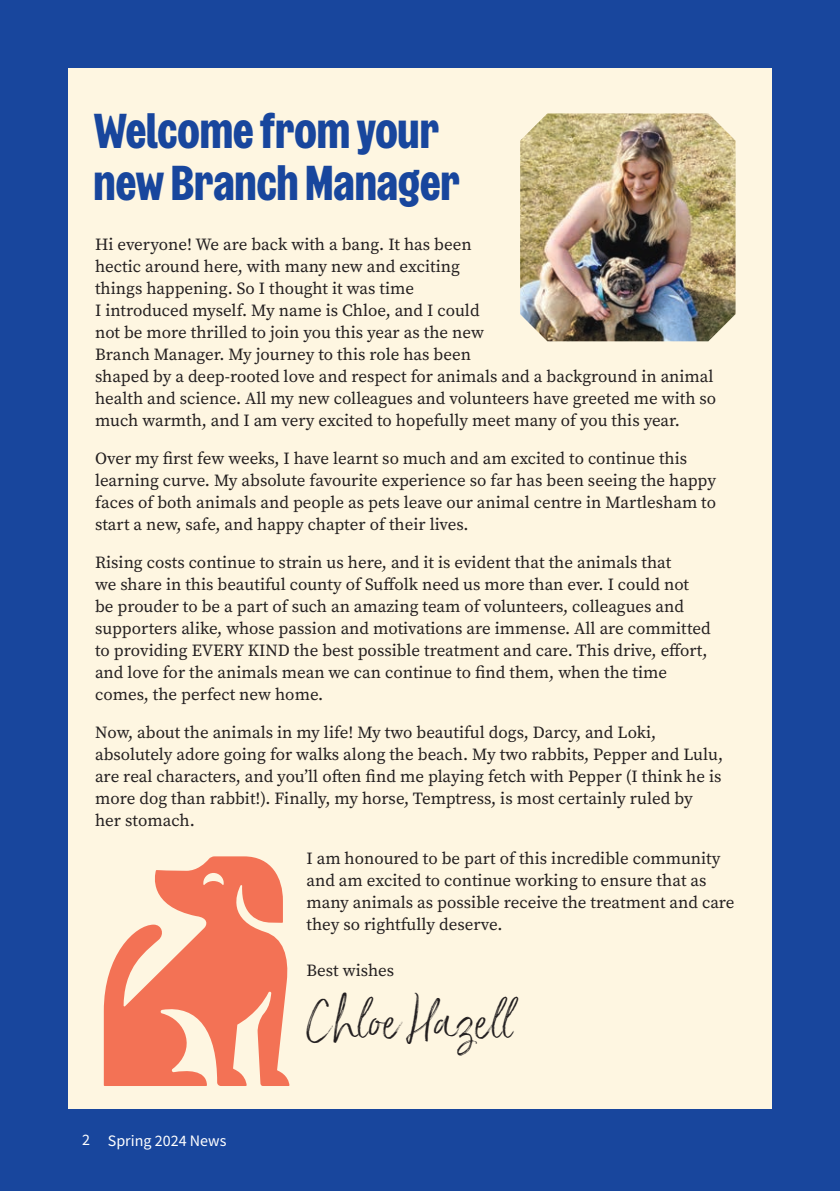
<style>
.page{position:relative;width:840px;height:1191px;background:#fff}
.page>*{position:absolute;margin:0;border:0;box-sizing:border-box;transform-origin:0 0}
.t1{font:700 48.8px/52px "Wilberforce Sans";color:#18469d}
.t2{font:48px "Saturday Script Alt 1";color:#231f20}
.t3{font:17px/22px "Source Serif Variable";color:#231f20}
.t4{font:16px "Source Sans Pro";color:#fff}
</style>
<div class="page">
<div style="left:0;top:0;width:839px;height:1191px;background:#18469d"></div>
<div style="left:68px;top:68px;width:703px;height:1040px;background:#fef6e1"></div>
<svg style="left:104px;top:856px;width:185px;height:230px;fill:#f37255"></svg>
<img style="left:520px;top:113px;width:215px;height:228px">
<h1 class="t1" style="left:94px;top:107px;width:368px">Welcome from your new Branch Manager</h1>
<p class="t3" style="left:95px;top:233px;width:622px">Hi everyone! We are back with a bang. It has been<br>hectic around here, with many new and exciting<br>things happening. So I thought it was time<br>I introduced myself. My name is Chloe, and I could<br>not be more thrilled to join you this year as the new<br>Branch Manager. My journey to this role has been<br>shaped by a deep-rooted love and respect for animals and a background in animal health and science. All my new colleagues and volunteers have greeted me with so much warmth, and I am very excited to hopefully meet many of you this year.</p>
<p class="t3" style="left:95px;top:447px;width:622px">Over my first few weeks, I have learnt so much and am excited to continue this learning curve. My absolute favourite experience so far has been seeing the happy faces of both animals and people as pets leave our animal centre in Martlesham to start a new, safe, and happy chapter of their lives.</p>
<p class="t3" style="left:95px;top:551px;width:617px">Rising costs continue to strain us here, and it is evident that the animals that<br>we share in this beautiful county of Suffolk need us more than ever. I could not be prouder to be a part of such an amazing team of volunteers, colleagues and supporters alike, whose passion and motivations are immense. All are committed to providing EVERY KIND the best possible treatment and care. This drive, effort, and love for the animals mean we can continue to find them, when the time comes, the perfect new home.</p>
<p class="t3" style="left:95px;top:721px;width:629px">Now, about the animals in my life! My two beautiful dogs, Darcy, and Loki, absolutely adore going for walks along the beach. My two rabbits, Pepper and Lulu, are real characters, and you’ll often find me playing fetch with Pepper (I think he is more dog than rabbit!). Finally, my horse, Temptress, is most certainly ruled by her stomach.</p>
<p class="t3" style="left:306px;top:847px;width:429px">I am honoured to be part of this incredible community and am excited to continue working to ensure that as many animals as possible receive the treatment and care they so rightfully deserve.</p>
<p class="t3" style="left:306px;top:959px;width:89px">Best wishes</p>
<h2 class="t2" style="left:306px;top:991px;width:208px">Chloe Hazell</h2>
<p class="t4" style="left:82px;top:1130px;width:145px">2 Spring 2024 News</p>
</div>
